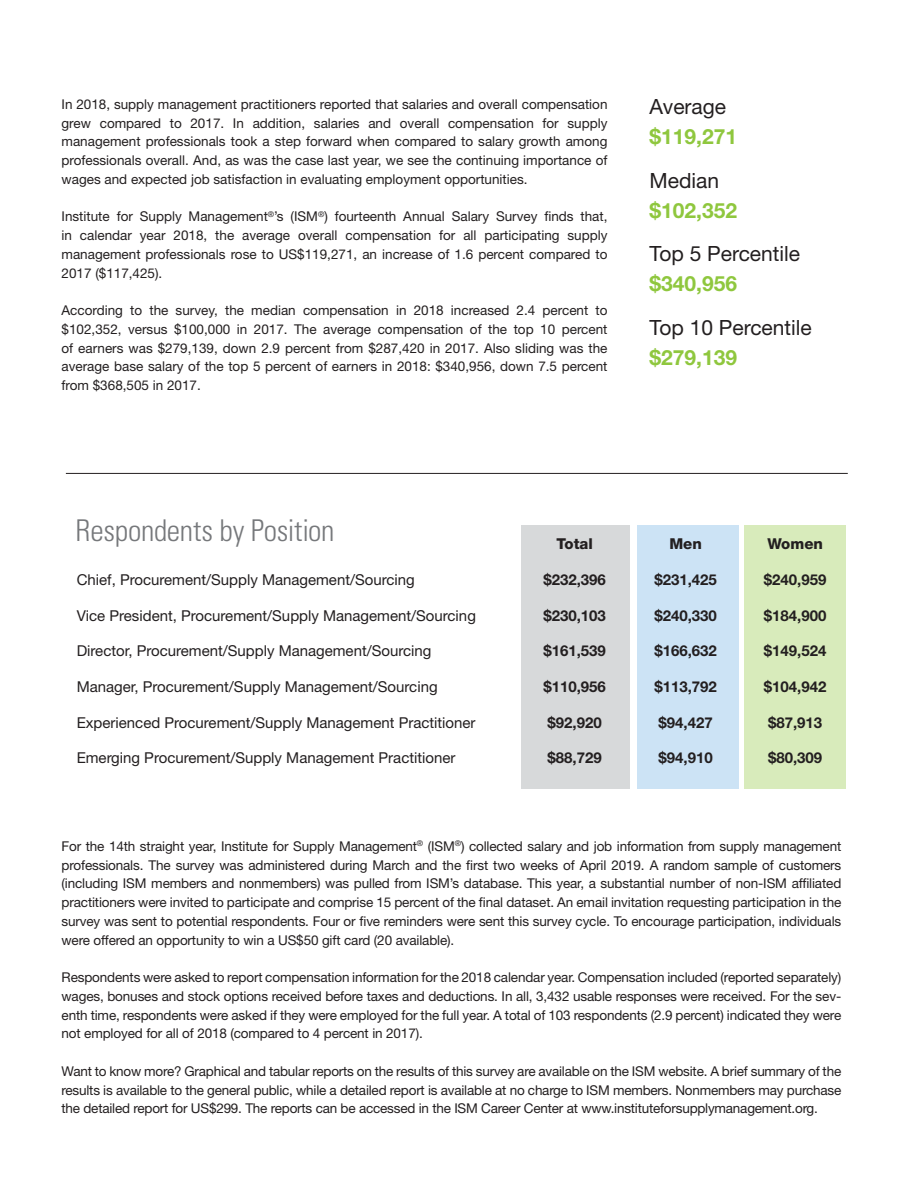
<style>
.page{position:relative;width:918px;height:1188px;background:#fff}
.page>*{position:absolute;margin:0;border:0;box-sizing:border-box;transform-origin:0 0}
.Deck{font:300 condensed 30px "Univers";letter-spacing:-.01em;color:#76787b}
._3_tabs{font:21px/30px "Helvetica Neue LT Std";color:#231f20}
._3_tabs-2{font:700 21px/30px "Helvetica Neue LT Std";color:#8fc73e}
._3_tabs-3{font:15px "Helvetica Neue LT Std";color:#231f20}
._3_tabs-4{font:700 15px "Helvetica Neue LT Std";color:#231f20}
.t1{font:800 15px "Helvetica Neue LT Std";color:#231f20}
.body{font:13.5px/18.8px "Helvetica Neue LT Std";letter-spacing:-.01em;color:#231f20;text-align:justify}
.s1{font-weight:400;color:#231f20}
.s2{font-weight:700;color:#8fc73e}
</style>
<div class="page">
<hr style="left:66px;top:473px;width:782px;height:1px;background:#231f20">
<div style="left:637px;top:525px;width:102px;height:264px;background:#cce3f5"></div>
<div style="left:522px;top:525px;width:108px;height:264px;background:#d7d9da"></div>
<div style="left:744px;top:525px;width:102px;height:264px;background:#d8ebbb"></div>
<p class="body" style="left:62px;top:95px;width:547px">In 2018, supply management practitioners reported that salaries and overall compensation grew compared to 2017. In addition, salaries and overall compensation for supply management professionals took a step forward when compared to salary growth among professionals overall. And, as was the case last year, we see the continuing importance of wages and expected job satisfaction in evaluating employment opportunities.</p>
<p class="body" style="left:62px;top:207px;width:547px">Institute for Supply Management<sup>®</sup>’s (ISM<sup>®</sup>) fourteenth Annual Salary Survey finds that, in calendar year 2018, the average overall compensation for all participating supply management professionals rose to US$119,271, an increase of 1.6 percent compared to 2017 ($117,425).</p>
<p class="body" style="left:62px;top:301px;width:547px">According to the survey, the median compensation in 2018 increased 2.4 percent to $102,352, versus $100,000 in 2017. The average compensation of the top 10 percent of earners was $279,139, down 2.9 percent from $287,420 in 2017. Also sliding was the average base salary of the top 5 percent of earners in 2018: $340,956, down 7.5 percent from $368,505 in 2017.</p>
<p class="_3_tabs-2" style="left:650px;top:91px;width:89px"><span class="s1">Average </span>$119,271</p>
<p class="_3_tabs-2" style="left:650px;top:165px;width:89px"><span class="s1">Median </span>$102,352</p>
<p class="_3_tabs" style="left:650px;top:239px;width:152px">Top 5 Percentile <span class="s2">$340,956</span></p>
<p class="_3_tabs" style="left:650px;top:312px;width:164px">Top 10 Percentile <span class="s2">$279,139</span></p>
<p class="Deck" style="left:76px;top:512px;width:260px">Respondents by Position</p>
<p class="t1" style="left:556px;top:535px;width:38px">Total</p>
<p class="t1" style="left:669px;top:535px;width:34px">Men</p>
<p class="t1" style="left:767px;top:535px;width:57px">Women</p>
<p class="_3_tabs-3" style="left:77px;top:571px;width:340px">Chief, Procurement/Supply Management/Sourcing</p>
<p class="_3_tabs-4" style="left:543px;top:570px;width:64px">$232,396</p>
<p class="_3_tabs-4" style="left:654px;top:570px;width:64px">$231,425</p>
<p class="_3_tabs-4" style="left:764px;top:570px;width:64px">$240,959</p>
<p class="_3_tabs-3" style="left:77px;top:606px;width:401px">Vice President, Procurement/Supply Management/Sourcing</p>
<p class="_3_tabs-4" style="left:543px;top:606px;width:64px">$230,103</p>
<p class="_3_tabs-4" style="left:654px;top:606px;width:64px">$240,330</p>
<p class="_3_tabs-4" style="left:764px;top:606px;width:64px">$184,900</p>
<p class="_3_tabs-3" style="left:77px;top:642px;width:356px">Director, Procurement/Supply Management/Sourcing</p>
<p class="_3_tabs-4" style="left:543px;top:642px;width:64px">$161,539</p>
<p class="_3_tabs-4" style="left:654px;top:642px;width:64px">$166,632</p>
<p class="_3_tabs-4" style="left:764px;top:642px;width:64px">$149,524</p>
<p class="_3_tabs-3" style="left:77px;top:678px;width:362px">Manager, Procurement/Supply Management/Sourcing</p>
<p class="_3_tabs-4" style="left:543px;top:677px;width:64px">$110,956</p>
<p class="_3_tabs-4" style="left:654px;top:677px;width:64px">$113,792</p>
<p class="_3_tabs-4" style="left:764px;top:677px;width:64px">$104,942</p>
<p class="_3_tabs-3" style="left:77px;top:713px;width:400px">Experienced Procurement/Supply Management Practitioner</p>
<p class="_3_tabs-4" style="left:548px;top:713px;width:56px">$92,920</p>
<p class="_3_tabs-4" style="left:659px;top:713px;width:56px">$94,427</p>
<p class="_3_tabs-4" style="left:768px;top:713px;width:56px">$87,913</p>
<p class="_3_tabs-3" style="left:77px;top:749px;width:380px">Emerging Procurement/Supply Management Practitioner</p>
<p class="_3_tabs-4" style="left:548px;top:749px;width:56px">$88,729</p>
<p class="_3_tabs-4" style="left:659px;top:749px;width:56px">$94,910</p>
<p class="_3_tabs-4" style="left:768px;top:749px;width:56px">$80,309</p>
<p class="body" style="left:62px;top:837px;width:781px">For the 14th straight year, Institute for Supply Management<sup>®</sup> (ISM<sup>®</sup>) collected salary and job information from supply management professionals. The survey was administered during March and the first two weeks of April 2019. A random sample of customers (including ISM members and nonmembers) was pulled from ISM’s database. This year, a substantial number of non-ISM affiliated practitioners were invited to participate and comprise 15 percent of the final dataset. An email invitation requesting participation in the survey was sent to potential respondents. Four or five reminders were sent this survey cycle. To encourage participation, individuals were offered an opportunity to win a US$50 gift card (20 available).</p>
<p class="body" style="left:62px;top:968px;width:781px">Respondents were asked to report compensation information for the 2018 calendar year. Compensation included (reported separately) wages, bonuses and stock options received before taxes and deductions. In all, 3,432 usable responses were received. For the sev&shy;enth time, respondents were asked if they were employed for the full year. A total of 103 respondents (2.9 percent) indicated they were not employed for all of 2018 (compared to 4 percent in 2017).</p>
<p class="body" style="left:62px;top:1062px;width:781px">Want to know more? Graphical and tabular reports on the results of this survey are available on the ISM website. A brief summary of the results is available to the general public, while a detailed report is available at no charge to ISM members. Nonmembers may purchase the detailed report for US$299. The reports can be accessed in the ISM Career Center at www.instituteforsupplymanagement.org.</p>
</div>
